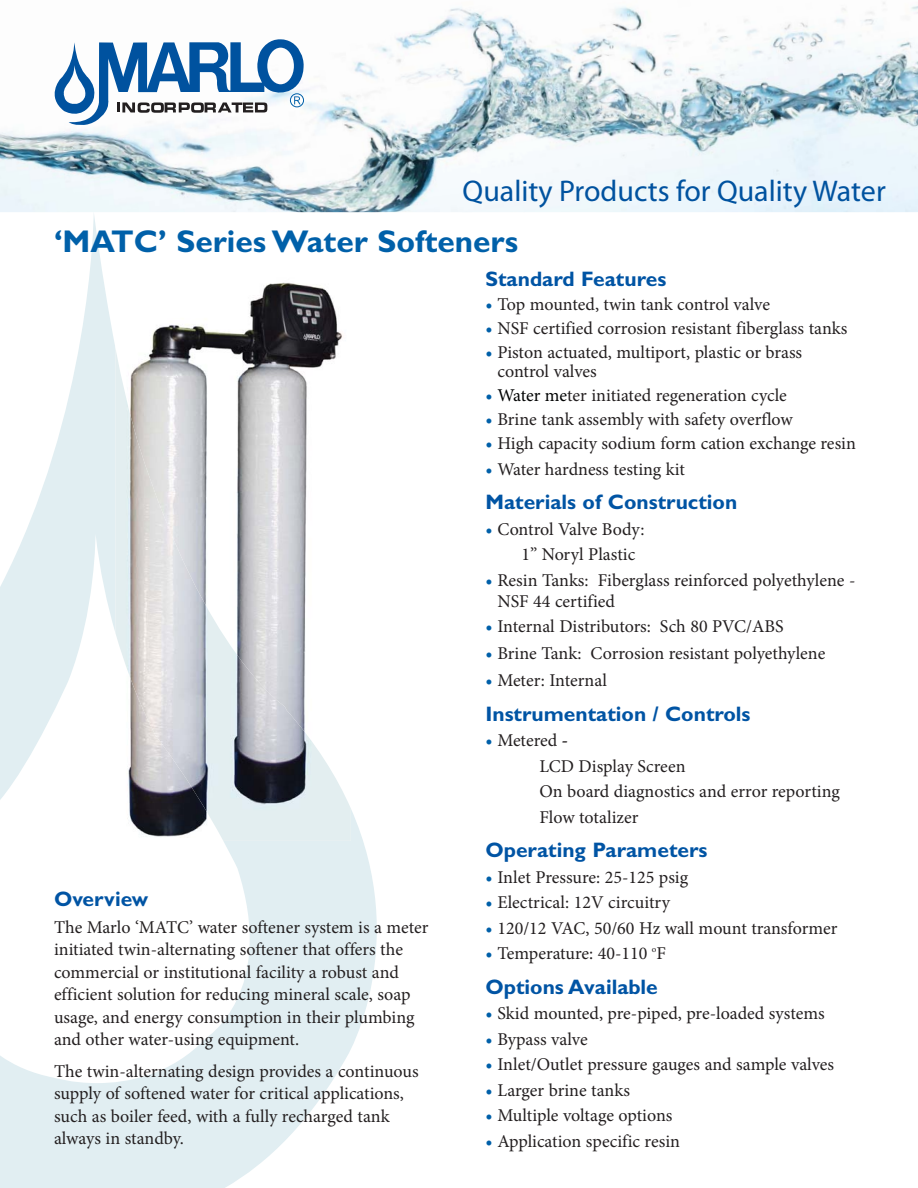
<style>
.page{position:relative;width:918px;height:1188px;background:#fff}
.page>*{position:absolute;margin:0;border:0;box-sizing:border-box;transform-origin:0 0}
.t1{font:700 31.5px "Gill Sans Std";color:#0060a9}
.t2{font:30px "Myriad Pro";color:#00529f}
.t3{font:700 21px "Gill Sans Std";color:#0054a4}
.t4{font:18px/22.5px "Minion Pro";color:#231f20}
.s1{font-weight:700;color:#0060a9}
.s2{color:#010202}
.s3{font-weight:700}
</style>
<div class="page">
<svg style="left:0;top:212px;width:378px;height:976px"></svg>
<img style="left:0;top:7px;width:498px;height:205px">
<img style="left:498px;top:2px;width:420px;height:210px">
<img style="left:462px;top:205px;width:63px;height:7px">
<svg style="left:55px;top:39px;width:249px;height:87px"></svg>
<img style="left:116px;top:273px;width:235px;height:76px">
<img style="left:116px;top:349px;width:235px;height:492px">
<h2 class="t2" style="left:463px;top:173px;width:425px">Quality Products for Quality Water</h2>
<h1 class="t1" style="left:54px;top:230px;width:466px">‘MATC’ Series Water Softeners</h1>
<p class="t3" style="left:54px;top:890px;width:96px">Overview</p>
<p class="t4" style="left:54px;top:917px;width:376px">The Marlo ‘MATC’ water softener system is a meter initiated twin-alternating softener that offers the commercial or institutional facility a robust and efficient solution for reducing mineral scale, soap usage, and energy consumption in their plumbing and other water-using equipment.</p>
<p class="t4" style="left:54px;top:1061px;width:366px">The twin-alternating design provides a continuous supply of softened water for critical applications, such as boiler feed, with a fully recharged tank always in standby.</p>
<p class="t3" style="left:485px;top:271px;width:182px">Standard Features</p>
<p class="t4" style="left:485px;top:294px;width:286px"><span class="s1">•</span> Top mounted, twin tank control valve</p>
<p class="t4" style="left:485px;top:318px;width:363px"><span class="s1">•</span> NSF certified corrosion resistant fiberglass tanks</p>
<p class="t4" style="left:497px;top:344px;width:306px;line-height:19.5px;text-indent:-12px"><span class="s1">•</span> Piston actuated, multiport, plastic or brass control valves</p>
<p class="t4" style="left:485px;top:386px;width:303px"><span class="s1">•</span> <span class="s2">Water me</span>ter initiated regeneration cycle</p>
<p class="t4" style="left:485px;top:410px;width:309px"><span class="s1">•</span> Brine tank assembly with safety overflow</p>
<p class="t4" style="left:485px;top:434px;width:372px"><span class="s1">•</span> High capacity sodium form cation exchange resin</p>
<p class="t4" style="left:485px;top:459px;width:201px"><span class="s1">•</span> Water hardness testing kit</p>
<p class="t3" style="left:485px;top:494px;width:253px">Materials of Construction</p>
<p class="t4" style="left:521px;top:518px;width:125px;line-height:25.5px;text-indent:-36px"><span class="s1">•</span> Control Valve Body:<br>1” Noryl Plastic</p>
<p class="t4" style="left:497px;top:571px;width:360px;line-height:21px;text-indent:-12px"><span class="s1">•</span> Resin Tanks: Fiberglass reinforced polyethylene -<br>NSF 44 certified</p>
<p class="t4" style="left:485px;top:617px;width:300px"><span class="s1">•</span> Internal Distributors: Sch 80 PVC/ABS</p>
<p class="t4" style="left:485px;top:644px;width:341px"><span class="s1">•</span> Brine Tank: Corrosion resistant polyethylene</p>
<p class="t4" style="left:485px;top:671px;width:123px"><span class="s1">•</span> Meter: Internal</p>
<p class="t3" style="left:485px;top:706px;width:267px">Instrumentation / Controls</p>
<p class="t4" style="left:539px;top:729px;width:302px;line-height:25.5px;text-indent:-54px"><span class="s1">•</span> Metered <span class="s3">-<br></span>LCD Display Screen<br>On board diagnostics and error reporting<br>Flow totalizer</p>
<p class="t3" style="left:485px;top:842px;width:224px">Operating Parameters</p>
<p class="t4" style="left:485px;top:867px;width:204px"><span class="s1">•</span> Inlet Pressure: 25-125 psig</p>
<p class="t4" style="left:485px;top:893px;width:186px"><span class="s1">•</span> Electrical: 12V circuitry</p>
<p class="t4" style="left:485px;top:918px;width:354px"><span class="s1">•</span> 120/12 VAC, 50/60 Hz wall mount transformer</p>
<p class="t4" style="left:485px;top:944px;width:182px"><span class="s1">•</span> Temperature: 40-110 <sup>o</sup>F</p>
<p class="t3" style="left:485px;top:979px;width:174px">Options Available</p>
<p class="t4" style="left:485px;top:1004px;width:341px"><span class="s1">•</span> Skid mounted, pre-piped, pre-loaded systems</p>
<p class="t4" style="left:485px;top:1029px;width:104px"><span class="s1">•</span> Bypass valve</p>
<p class="t4" style="left:485px;top:1055px;width:350px"><span class="s1">•</span> Inlet/Outlet pressure gauges and sample valves</p>
<p class="t4" style="left:485px;top:1080px;width:146px"><span class="s1">•</span> Larger brine tanks</p>
<p class="t4" style="left:485px;top:1106px;width:188px"><span class="s1">•</span> Multiple voltage options</p>
<p class="t4" style="left:485px;top:1131px;width:196px"><span class="s1">•</span> Application specific resin</p>
</div>
